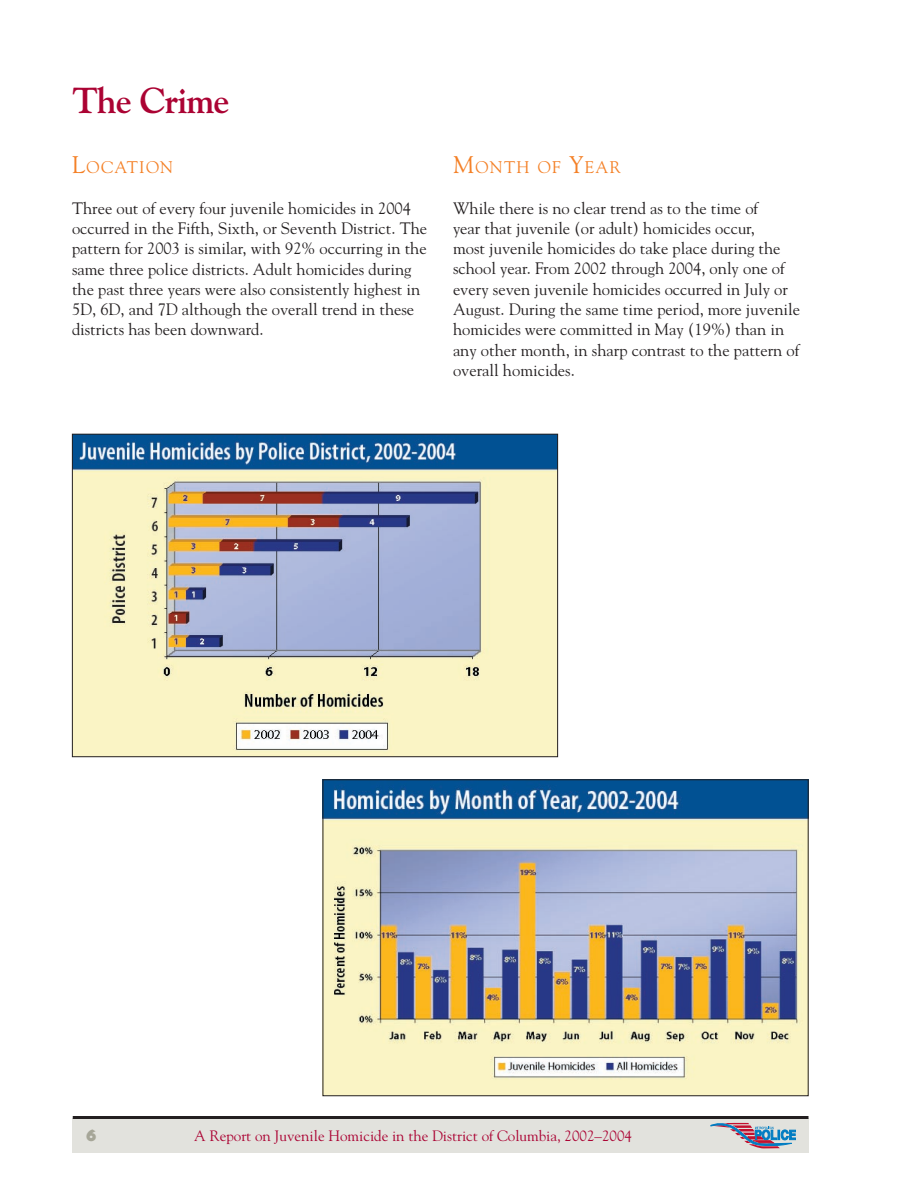
<style>
.page{position:relative;width:918px;height:1188px;background:#fff}
.page>*{position:absolute;margin:0;border:0;box-sizing:border-box;transform-origin:0 0}
.t1{font:700 36px "Goudy";letter-spacing:-.03em;color:#ab0333}
.t2{font:16.8px "Goudy";letter-spacing:.07em;color:#f48026}
.t3{font:16.5px/20.2px "Goudy";color:#231f20}
.t4{font:16.5px "Herald";color:#a6a698}
.t5{font:15px "Goudy";color:#ab0333}
.s1{font-size:24px}
</style>
<div class="page">
<div style="left:73px;top:1118px;width:736px;height:35px;background:#e2e2dd"></div>
<hr style="left:73px;top:1116px;width:735px;height:3px;background:#231f20">
<svg style="left:711px;top:1123px;width:85px;height:25px"></svg>
<img style="left:325px;top:781px;width:482px;height:313px">
<div style="left:323px;top:779px;width:486px;height:317px;border:1px solid #231f20"></div>
<img style="left:74px;top:436px;width:482px;height:319px">
<div style="left:72px;top:434px;width:486px;height:323px;border:1px solid #231f20"></div>
<h1 class="t1" style="left:72px;top:78px;width:159px">The Crime</h1>
<p class="t2" style="left:72px;top:157px;width:103px"><span class="s1">L</span>OCATION</p>
<p class="t3" style="left:72px;top:197px;width:357px">Three out of every four juvenile homicides in 2004 occurred in the Fifth, Sixth, or Seventh District. The pattern for 2003 is similar, with 92% occurring in the same three police districts. Adult homicides during the past three years were also consistently highest in 5D, 6D, and 7D although the overall trend in these districts has been downward.</p>
<p class="t2" style="left:453px;top:157px;width:169px"><span class="s1">M</span>ONTH OF <span class="s1">Y</span>EAR</p>
<p class="t3" style="left:453px;top:197px;width:349px">While there is no clear trend as to the time of<br>year that juvenile (or adult) homicides occur,<br>most juvenile homicides do take place during the school year. From 2002 through 2004, only one of every seven juvenile homicides occurred in July or August. During the same time period, more juvenile homicides were committed in May (19%) than in any other month, in sharp contrast to the pattern of overall homicides.</p>
<p class="t4" style="left:86px;top:1126px;width:12px">6</p>
<p class="t5" style="left:194px;top:1126px;width:439px">A Report on Juvenile Homicide in the District of Columbia, 2002–2004</p>
</div>
